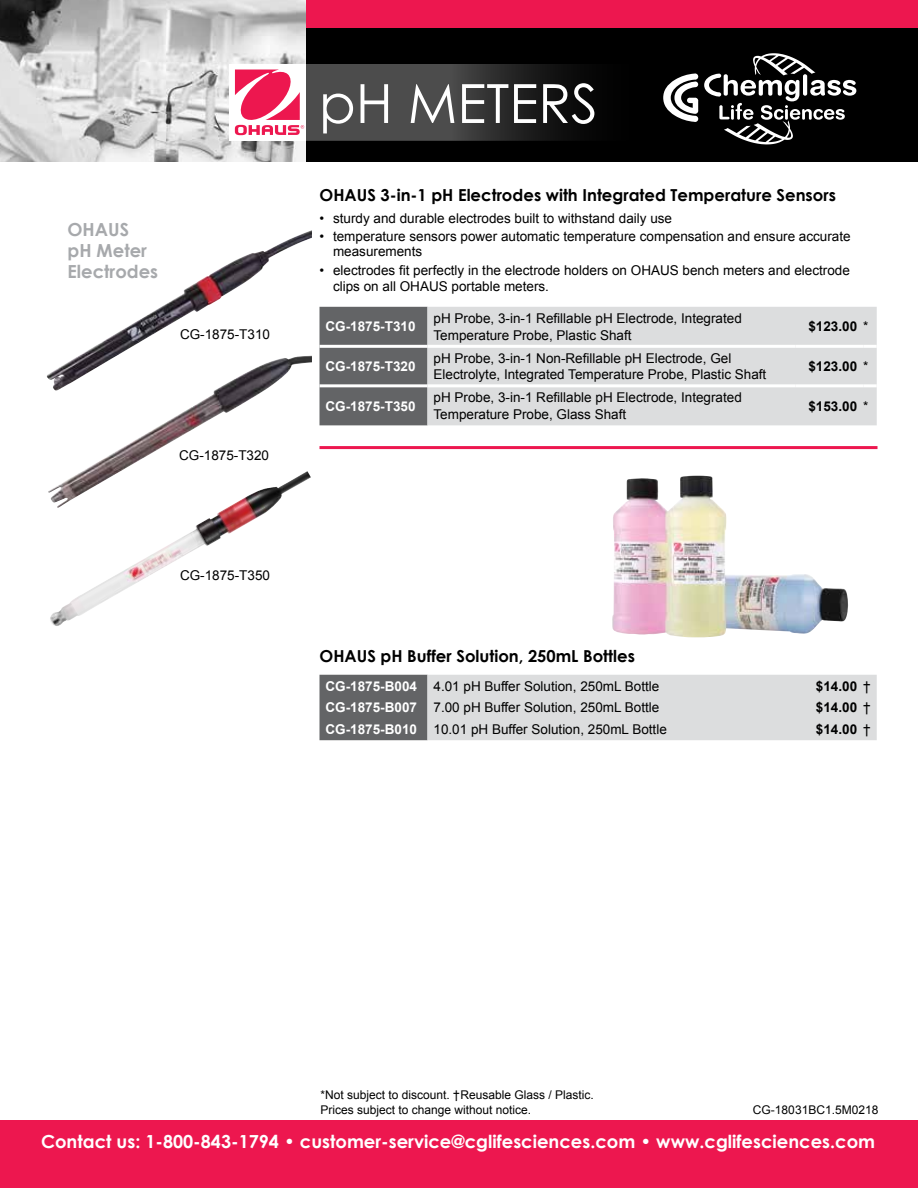
<style>
.page{position:relative;width:918px;height:1188px;background:#fff}
.page>*{position:absolute;margin:0;border:0;box-sizing:border-box;transform-origin:0 0}
.t1{font:54px "Century Gothic";color:#fff}
.t2{font:700 18px "Century Gothic";color:#fff}
.t3{font:700 18px/21px "Century Gothic";color:#a7a9ac}
.t4{font:700 16.5px "Century Gothic";color:#000}
.t5{font:13.5px/16.2px "Arial";color:#000}
.t6{font:700 13.5px "Arial";color:#000}
.t7{font:700 13.5px "Arial";color:#fff}
.t8{font:12px/14.4px "Arial";color:#000}
.s1{font-weight:400}
.s2{font-weight:700;color:#fff}
</style>
<div class="page">
<div style="left:0;top:0;width:918px;height:162px;background:#000"></div>
<div style="left:306px;top:0;width:612px;height:28px;background:#ed174f"></div>
<div style="left:0;top:1120px;width:918px;height:68px;background:#ed174f"></div>
<svg style="left:663px;top:73px;width:35px;height:49px"></svg>
<svg style="left:704px;top:53px;width:152px;height:91px"></svg>
<img style="left:0;top:0;width:306px;height:162px">
<svg style="left:306px;top:64px;width:271px;height:76px;background:#3a3a3a"></svg>
<div style="left:230px;top:64px;width:76px;height:76px;background:#fff"></div>
<svg style="left:235px;top:70px;width:69px;height:65px"></svg>
<img style="left:46px;top:230px;width:266px;height:148px">
<svg style="left:320px;top:675px;width:557px;height:65px;background:#c4c5c6"></svg>
<hr style="left:320px;top:446px;width:558px;height:3px;background:#ed174f">
<div style="left:320px;top:307px;width:108px;height:118px;background:#636466"></div>
<div style="left:428px;top:307px;width:449px;height:118px;background:#dcddde"></div>
<hr style="left:320px;top:345px;width:108px;height:3px;background:#fff">
<hr style="left:428px;top:345px;width:368px;height:3px;background:#fff">
<hr style="left:796px;top:345px;width:67px;height:3px;background:#fff">
<hr style="left:863px;top:345px;width:14px;height:3px;background:#fff">
<hr style="left:320px;top:384px;width:108px;height:3px;background:#fff">
<hr style="left:428px;top:384px;width:368px;height:3px;background:#fff">
<hr style="left:796px;top:384px;width:67px;height:3px;background:#fff">
<hr style="left:863px;top:384px;width:14px;height:3px;background:#fff">
<img style="left:50px;top:508px;width:221px;height:118px">
<img style="left:48px;top:356px;width:264px;height:152px">
<img style="left:612px;top:476px;width:236px;height:161px">
<h2 class="t3" style="left:68px;top:218px;width:92px">OHAUS<br>pH Meter<br>Electrodes</h2>
<p class="t5" style="left:180px;top:327px;width:92px">CG-1875-T310</p>
<p class="t5" style="left:179px;top:448px;width:92px">CG-1875-T320</p>
<p class="t5" style="left:180px;top:568px;width:92px">CG-1875-T350</p>
<h1 class="t1" style="left:319px;top:66px;width:280px">pH METERS</h1>
<p class="t4" style="left:320px;top:183px;width:518px">OHAUS 3-in-1 pH Electrodes with Integrated Temperature Sensors</p>
<p class="t5" style="left:320px;top:210px;width:354px">• sturdy and durable electrodes built to withstand daily use</p>
<p class="t5" style="left:333px;top:229px;width:519px;line-height:15px;text-indent:-14px">• temperature sensors power automatic temperature compensation and ensure accurate measurements</p>
<p class="t5" style="left:333px;top:262px;width:518px;text-indent:-14px">• electrodes fit perfectly in the electrode holders on OHAUS bench meters and electrode clips on all OHAUS portable meters.</p>
<p class="t7" style="left:326px;top:318px;width:92px">CG-1875-T310</p>
<p class="t5" style="left:434px;top:311px;width:310px">pH Probe, 3-in-1 Refillable pH Electrode, Integrated<br>Temperature Probe, Plastic Shaft</p>
<p class="t6" style="left:808px;top:318px;width:62px">$123.00 <span class="s1">*</span></p>
<p class="t7" style="left:326px;top:357px;width:92px">CG-1875-T320</p>
<p class="t5" style="left:434px;top:350px;width:334px">pH Probe, 3-in-1 Non-Refillable pH Electrode, Gel<br>Electrolyte, Integrated Temperature Probe, Plastic Shaft</p>
<p class="t6" style="left:808px;top:357px;width:62px">$123.00 <span class="s1">*</span></p>
<p class="t7" style="left:326px;top:397px;width:92px">CG-1875-T350</p>
<p class="t5" style="left:434px;top:390px;width:310px">pH Probe, 3-in-1 Refillable pH Electrode, Integrated<br>Temperature Probe, Glass Shaft</p>
<p class="t6" style="left:808px;top:397px;width:62px">$153.00 <span class="s1">*</span></p>
<p class="t4" style="left:320px;top:643px;width:317px">OHAUS pH Buffer Solution, 250mL Bottles</p>
<p class="t5" style="left:326px;top:678px;width:335px"><span class="s2">CG-1875-B004</span> 4.01 pH Buffer Solution, 250mL Bottle</p>
<p class="t6" style="left:816px;top:677px;width:56px">$14.00 <span class="s1">†</span></p>
<p class="t5" style="left:326px;top:700px;width:335px"><span class="s2">CG-1875-B007</span> 7.00 pH Buffer Solution, 250mL Bottle</p>
<p class="t6" style="left:816px;top:699px;width:56px">$14.00 <span class="s1">†</span></p>
<p class="t5" style="left:326px;top:722px;width:343px"><span class="s2">CG-1875-B010</span> 10.01 pH Buffer Solution, 250mL Bottle</p>
<p class="t6" style="left:816px;top:720px;width:56px">$14.00 <span class="s1">†</span></p>
<p class="t8" style="left:320px;top:1088px;width:275px">*Not subject to discount. †Reusable Glass / Plastic.<br>Prices subject to change without notice.</p>
<p class="t8" style="left:753px;top:1102px;width:127px">CG-18031BC1.5M0218</p>
<h2 class="t2" style="left:41px;top:1127px;width:836px">Contact us: 1-800-843-1794 • customer-service@cglifesciences.com • www.cglifesciences.com</h2>
</div>
